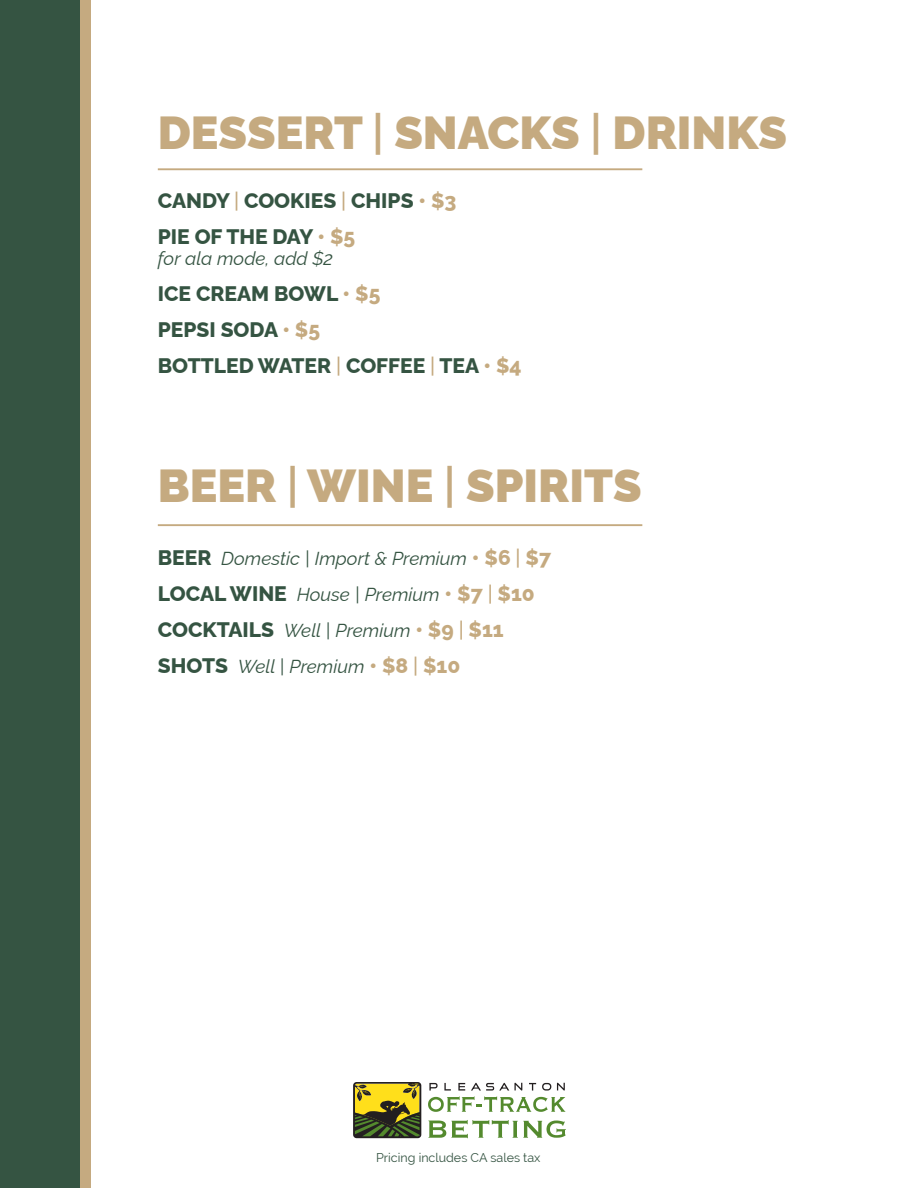
<style>
.page{position:relative;width:918px;height:1188px;background:#fff}
.page>*{position:absolute;margin:0;border:0;box-sizing:border-box;transform-origin:0 0}
.t1{font:900 46.35px "Raleway";color:#c5aa80}
.t2{font:800 21px/36px "Raleway";color:#355442}
.t3{font:italic 18.75px/36px "Raleway";color:#355442}
.t4{font:12.45px "Raleway";color:#355442}
.s1{font-weight:600}
.s2{font-weight:500;color:#c5aa80}
.s3{color:#c5aa80}
.s4{font-weight:800;font-style:normal;font-size:21px}
.s5{font-weight:800;font-style:normal;font-size:21px;color:#c5aa80}
.s6{font-weight:500;font-style:normal;font-size:21px;color:#c5aa80}
</style>
<div class="page">
<hr style="left:158px;top:168px;width:484px;height:2px;background:#c5aa80">
<hr style="left:158px;top:524px;width:484px;height:2px;background:#c5aa80">
<svg style="left:428px;top:1083px;width:137px;height:29px"></svg>
<svg style="left:428px;top:1120px;width:138px;height:18px"></svg>
<svg style="left:353px;top:1082px;width:68px;height:56px;background:#817a23"></svg>
<div style="left:0;top:0;width:90px;height:1188px;background:linear-gradient(to bottom,#c5aa80,#c5aa80)"></div>
<div style="left:0;top:0;width:79px;height:1188px;background:#355442"></div>
<h1 class="t1" style="left:158px;top:96px;width:631px">DESSERT <span class="s1">|</span> SNACKS <span class="s1">|</span> DRINKS</h1>
<p class="t2" style="left:158px;top:180px;width:300px">CANDY <span class="s2">|</span> COOKIES <span class="s2">|</span> CHIPS <span class="s3">• $3<br></span>PIE OF THE DAY <span class="s3">• $5</span></p>
<p class="t3" style="left:158px;top:238px;width:177px">for ala mode, add $2</p>
<p class="t2" style="left:158px;top:273px;width:365px">ICE CREAM BOWL <span class="s3">• $5<br></span>PEPSI SODA <span class="s3">• $5<br></span>BOTTLED WATER <span class="s2">|</span> COFFEE <span class="s2">|</span> TEA <span class="s3">• $4</span></p>
<h1 class="t1" style="left:158px;top:449px;width:485px">BEER <span class="s1">|</span> WINE <span class="s1">|</span> SPIRITS</h1>
<p class="t3" style="left:158px;top:538px;width:395px"><span class="s4">BEER</span> Domestic | Import &amp; Premium <span class="s5">• $6</span> <span class="s6">|</span> <span class="s5">$7<br></span><span class="s4">LOCAL WINE</span> House | Premium <span class="s5">• $7</span> <span class="s6">|</span> <span class="s5">$10<br></span><span class="s4">COCKTAILS</span> Well | Premium <span class="s5">• $9</span> <span class="s6">|</span> <span class="s5">$11<br></span><span class="s4">SHOTS</span> Well | Premium <span class="s5">• $8</span> <span class="s6">|</span> <span class="s5">$10</span></p>
<p class="t4" style="left:376px;top:1150px;width:166px">Pricing includes CA sales tax</p>
</div>
